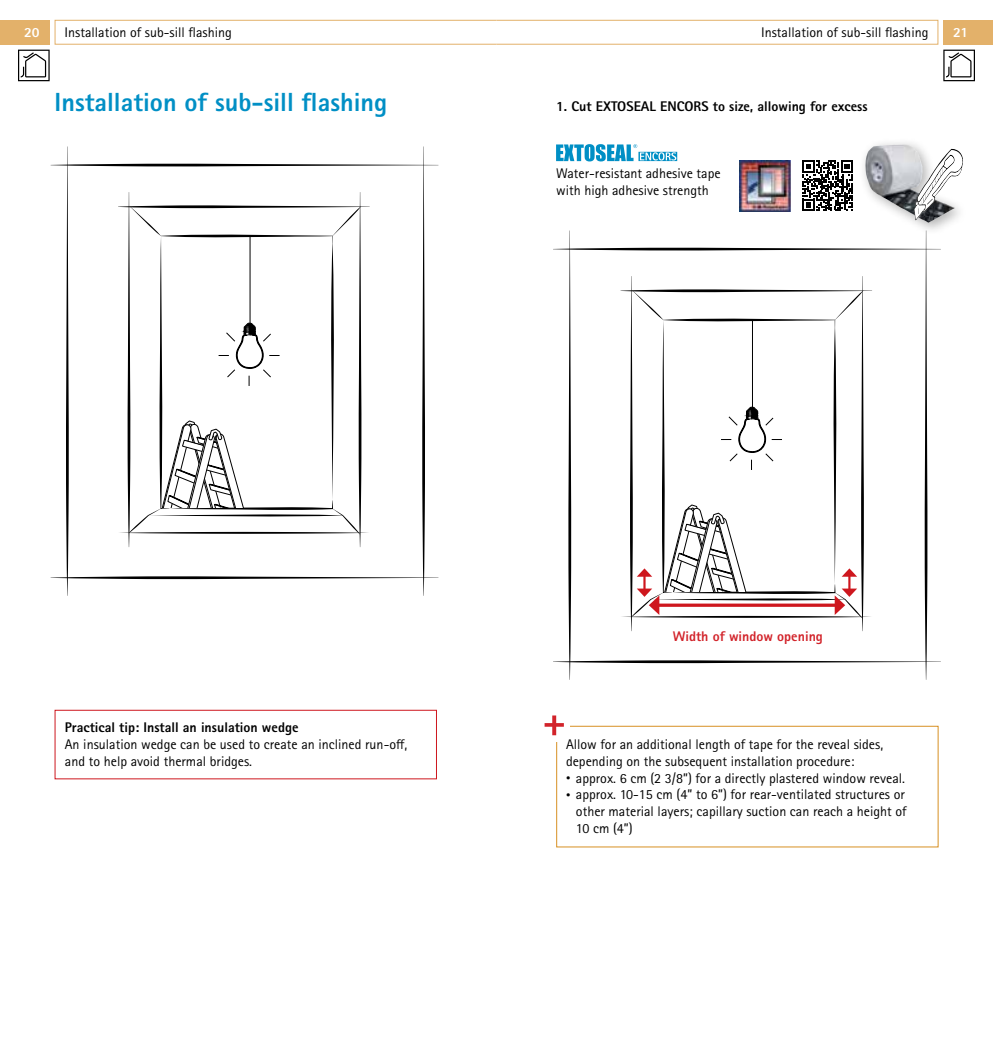
<style>
.page{position:relative;width:993px;height:1042px;background:#fff}
.page>*{position:absolute;margin:0;border:0;box-sizing:border-box;transform-origin:0 0}
.t1{font:800 26.25px "Rotis Sans Serif Pro";color:#008fc5}
.t2{font:14px/16.8px "Rotis Sans Serif Pro";color:#000}
.t3{font:800 14px "Rotis Sans Serif Pro";color:#000}
.t4{font:800 14px "Rotis Sans Serif Pro";color:#d2232a}
.t5{font:800 14px "Rotis Sans Serif Pro";color:#fff}
.s1{font-size:8.75px}
</style>
<div class="page">
<div style="left:943px;top:20px;width:49px;height:25px;background:#e3b16a"></div>
<div style="left:496px;top:20px;width:442px;height:25px;border:1px solid #e3b16a"></div>
<div style="left:55px;top:20px;width:442px;height:25px;border:1px solid #e3b16a"></div>
<svg style="left:18px;top:50px;width:32px;height:31px"></svg>
<svg style="left:943px;top:50px;width:31px;height:31px"></svg>
<div style="left:0;top:20px;width:50px;height:25px;background:#e3b16a"></div>
<svg style="left:553px;top:230px;width:387px;height:450px"></svg>
<svg style="left:51px;top:146px;width:387px;height:450px"></svg>
<div style="left:858px;top:138px;width:109px;height:98px;background:#000;opacity:.3"></div>
<img style="left:864px;top:145px;width:91px;height:78px">
<svg style="left:913px;top:149px;width:49px;height:71px"></svg>
<img style="left:739px;top:161px;width:51px;height:51px">
<svg style="left:802px;top:160px;width:50px;height:51px"></svg>
<div style="left:55px;top:710px;width:382px;height:69px;border:1px solid #ce171e"></div>
<div style="left:556px;top:726px;width:382px;height:121px;border:1px solid #d79023"></div>
<div style="left:549px;top:735px;width:10px;height:7px;background:#fff"></div>
<div style="left:544px;top:715px;width:26px;height:20px;background:#fff"></div>
<svg style="left:544px;top:715px;width:19px;height:20px"></svg>
<svg style="left:556px;top:144px;width:121px;height:17px"></svg>
<p class="t5" style="left:24px;top:23px;width:17px">20</p>
<p class="t2" style="left:64px;top:24px;width:169px">Installation of sub-sill flashing</p>
<p class="t2" style="left:760px;top:24px;width:169px">Installation of sub-sill flashing</p>
<p class="t5" style="left:952px;top:23px;width:17px">21</p>
<h1 class="t1" style="left:55px;top:85px;width:334px">Installation of sub-sill flashing</h1>
<p class="t3" style="left:556px;top:97px;width:313px">1. Cut EXTOSEAL ENCORS to size, allowing for excess</p>
<p class="t2" style="left:556px;top:165px;width:166px">Water-resistant adhesive tape with high adhesive strength</p>
<p class="t3" style="left:65px;top:718px;width:235px">Practical tip: Install an insulation wedge</p>
<p class="t2" style="left:65px;top:736px;width:344px">An insulation wedge can be used to create an inclined run-off, and to help avoid thermal bridges.</p>
<p class="t4" style="left:672px;top:627px;width:152px">Width of window opening</p>
<p class="t2" style="left:566px;top:736px;width:318px">Allow for an additional length of tape for the reveal sides, depending on the subsequent installation procedure:</p>
<p class="t2" style="left:566px;top:769px;width:340px"><span class="s1">•</span> approx. 6 cm (2 3/8”) for a directly plastered window reveal.</p>
<p class="t2" style="left:575px;top:786px;width:332px;text-indent:-10px"><span class="s1">•</span> approx. 10-15 cm (4” to 6”) for rear-ventilated structures or other material layers; capillary suction can reach a height of<br>10 cm (4”)</p>
</div>
